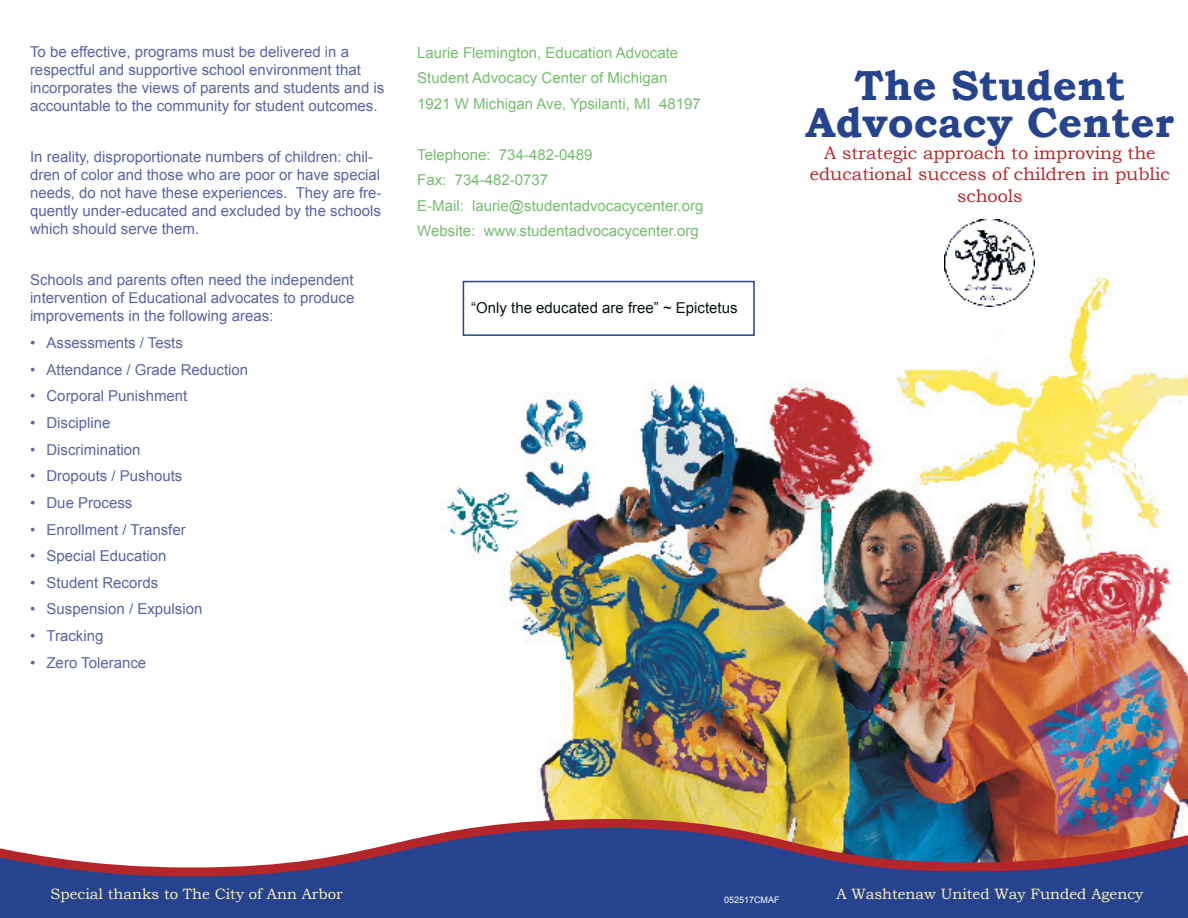
<style>
.page{position:relative;width:1188px;height:918px;background:#fff}
.page>*{position:absolute;margin:0;border:0;box-sizing:border-box;transform-origin:0 0}
.t1{font:700 42px/37.5px "Bookman Old Style";color:#264390;text-align:center}
.t2{font:18px/21.6px "Bookman Old Style";color:#b5262a;text-align:center}
.body{font:15px/18px "Arial";color:#5964a4}
.bullet{font:15px "Arial";color:#5964a4}
.body-2{font:15px "Arial";color:#76bd6f}
.t3{font:15px "Bookman Old Style";color:#fff2af}
.body-3{font:15px "Arial";color:#0a1213}
.Body_Text{font:9px "Arial";color:#fff}
</style>
<div class="page">
<img style="left:442px;top:271px;width:746px;height:543px">
<svg style="left:0;top:814px;width:1188px;height:104px"></svg>
<img style="left:945px;top:220px;width:90px;height:87px">
<div style="left:463px;top:281px;width:292px;height:55px;border:2px solid #264390"></div>
<p class="body" style="left:30px;top:43px;width:356px">To be effective, programs must be delivered in a respectful and supportive school environment that incorporates the views of parents and students and is accountable to the community for student outcomes.</p>
<p class="body" style="left:30px;top:148px;width:353px">In reality, disproportionate numbers of children: chil&shy;dren of color and those who are poor or have special needs, do not have these experiences. They are fre&shy;quently under-educated and excluded by the schools which should serve them.</p>
<p class="body" style="left:30px;top:271px;width:326px;text-align:justify">Schools and parents often need the independent intervention of Educational advocates to produce improvements in the following areas:</p>
<p class="bullet" style="left:30px;top:333px;width:154px">• Assessments / Tests</p>
<p class="bullet" style="left:30px;top:360px;width:220px">• Attendance / Grade Reduction</p>
<p class="bullet" style="left:30px;top:386px;width:159px">• Corporal Punishment</p>
<p class="bullet" style="left:30px;top:413px;width:82px">• Discipline</p>
<p class="bullet" style="left:30px;top:440px;width:112px">• Discrimination</p>
<p class="bullet" style="left:30px;top:466px;width:154px">• Dropouts / Pushouts</p>
<p class="bullet" style="left:30px;top:493px;width:104px">• Due Process</p>
<p class="bullet" style="left:30px;top:519px;width:157px">• Enrollment / Transfer</p>
<p class="bullet" style="left:30px;top:546px;width:138px">• Special Education</p>
<p class="bullet" style="left:30px;top:573px;width:130px">• Student Records</p>
<p class="bullet" style="left:30px;top:599px;width:174px">• Suspension / Expulsion</p>
<p class="bullet" style="left:30px;top:626px;width:75px">• Tracking</p>
<p class="bullet" style="left:30px;top:653px;width:118px">• Zero Tolerance</p>
<p class="body-2" style="left:417px;top:42px;width:262px">Laurie Flemington, Education Advocate</p>
<p class="body-2" style="left:417px;top:68px;width:252px">Student Advocacy Center of Michigan</p>
<p class="body-2" style="left:417px;top:94px;width:285px">1921 W Michigan Ave, Ypsilanti, MI 48197</p>
<p class="body-2" style="left:417px;top:145px;width:177px">Telephone: 734-482-0489</p>
<p class="body-2" style="left:417px;top:170px;width:132px">Fax: 734-482-0737</p>
<p class="body-2" style="left:417px;top:196px;width:288px">E-Mail: laurie@studentadvocacycenter.org</p>
<p class="body-2" style="left:417px;top:221px;width:283px">Website: www.studentadvocacycenter.org</p>
<p class="body-3" style="left:471px;top:298px;width:268px">“Only the educated are free” ~ Epictetus</p>
<p class="t1" style="left:805px;top:66px;width:370px">The Student<br>Advocacy Center</p>
<p class="t2" style="left:810px;top:142px;width:362px">A strategic approach to improving the educational success of children in public schools</p>
<p class="t3" style="left:51px;top:884px;width:294px">Special thanks to The City of Ann Arbor</p>
<p class="Body_Text" style="left:724px;top:894px;width:57px">052517CMAF</p>
<p class="t3" style="left:836px;top:884px;width:308px">A Washtenaw United Way Funded Agency</p>
</div>
